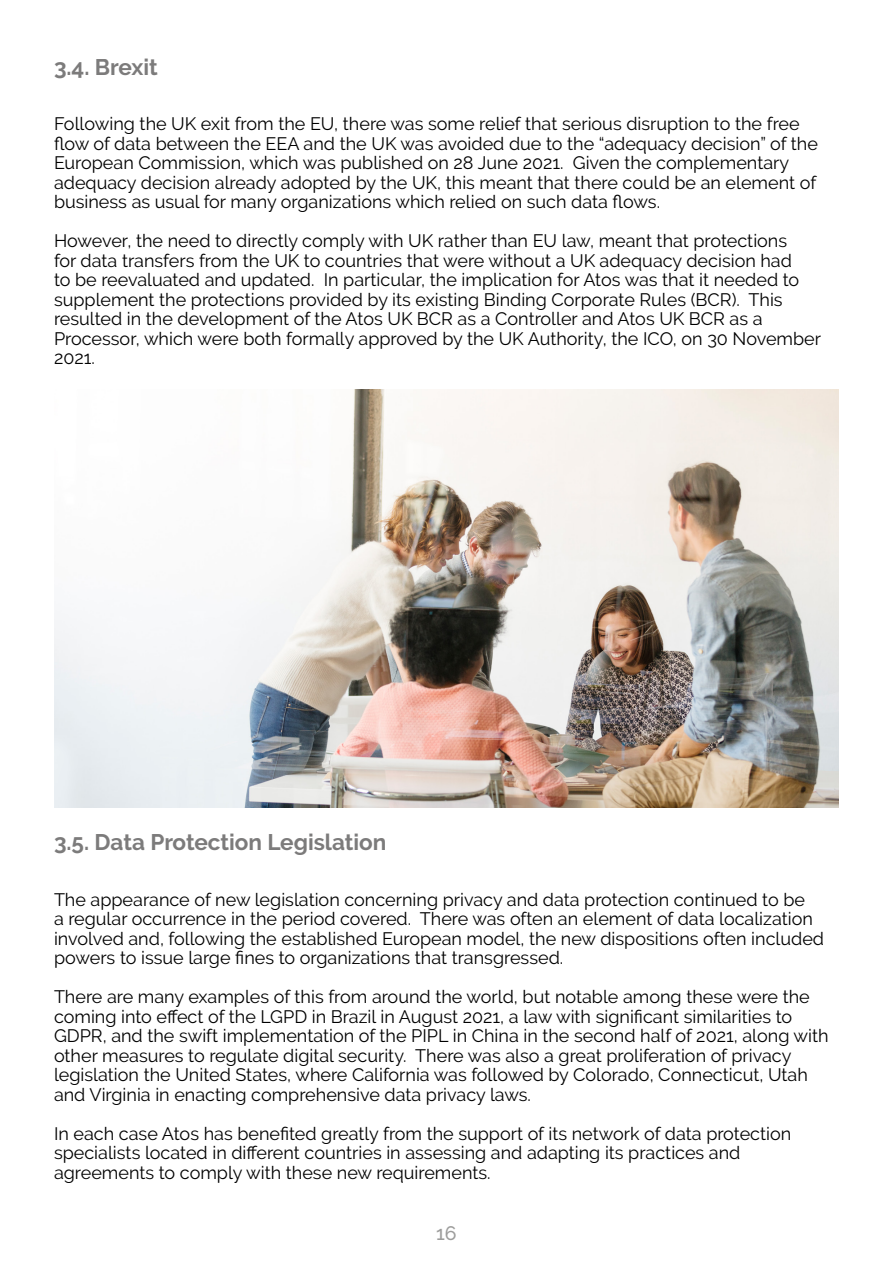
<style>
.page{position:relative;width:893px;height:1263px;background:#fff}
.page>*{position:absolute;margin:0;border:0;box-sizing:border-box;transform-origin:0 0}
.t1{font:700 22.5px "Raleway";color:#7c7b7b}
.t2{font:500 19.5px "Raleway";color:#9d9d9c}
.t3{font:18px/19.5px "Raleway";color:#000}
</style>
<div class="page">
<img style="left:55px;top:390px;width:783px;height:418px">
<p class="t1" style="left:54px;top:54px;width:105px">3.4. Brexit</p>
<p class="t3" style="left:54px;top:114px;width:765px">Following the UK exit from the EU, there was some relief that serious disruption to the free flow of data between the EEA and the UK was avoided due to the “adequacy decision” of the European Commission, which was published on 28 June 2021. Given the complementary adequacy decision already adopted by the UK, this meant that there could be an element of business as usual for many organizations which relied on such data flows.</p>
<p class="t3" style="left:54px;top:231px;width:769px">However, the need to directly comply with UK rather than EU law, meant that protections<br>for data transfers from the UK to countries that were without a UK adequacy decision had<br>to be reevaluated and updated. In particular, the implication for Atos was that it needed to supplement the protections provided by its existing Binding Corporate Rules (BCR). This resulted in the development of the Atos UK BCR as a Controller and Atos UK BCR as a Processor, which were both formally approved by the UK Authority, the ICO, on 30 November 2021.</p>
<p class="t1" style="left:54px;top:830px;width:334px">3.5. Data Protection Legislation</p>
<p class="t3" style="left:54px;top:889px;width:772px">The appearance of new legislation concerning privacy and data protection continued to be<br>a regular occurrence in the period covered. There was often an element of data localization involved and, following the established European model, the new dispositions often included powers to issue large fines to organizations that transgressed.</p>
<p class="t3" style="left:54px;top:987px;width:776px">There are many examples of this from around the world, but notable among these were the coming into effect of the LGPD in Brazil in August 2021, a law with significant similarities to GDPR, and the swift implementation of the PIPL in China in the second half of 2021, along with other measures to regulate digital security. There was also a great proliferation of privacy legislation the United States, where California was followed by Colorado, Connecticut, Utah and Virginia in enacting comprehensive data privacy laws.</p>
<p class="t3" style="left:54px;top:1123px;width:739px">In each case Atos has benefited greatly from the support of its network of data protection specialists located in different countries in assessing and adapting its practices and agreements to comply with these new requirements.</p>
<p class="t2" style="left:436px;top:1222px;width:22px">16</p>
</div>
